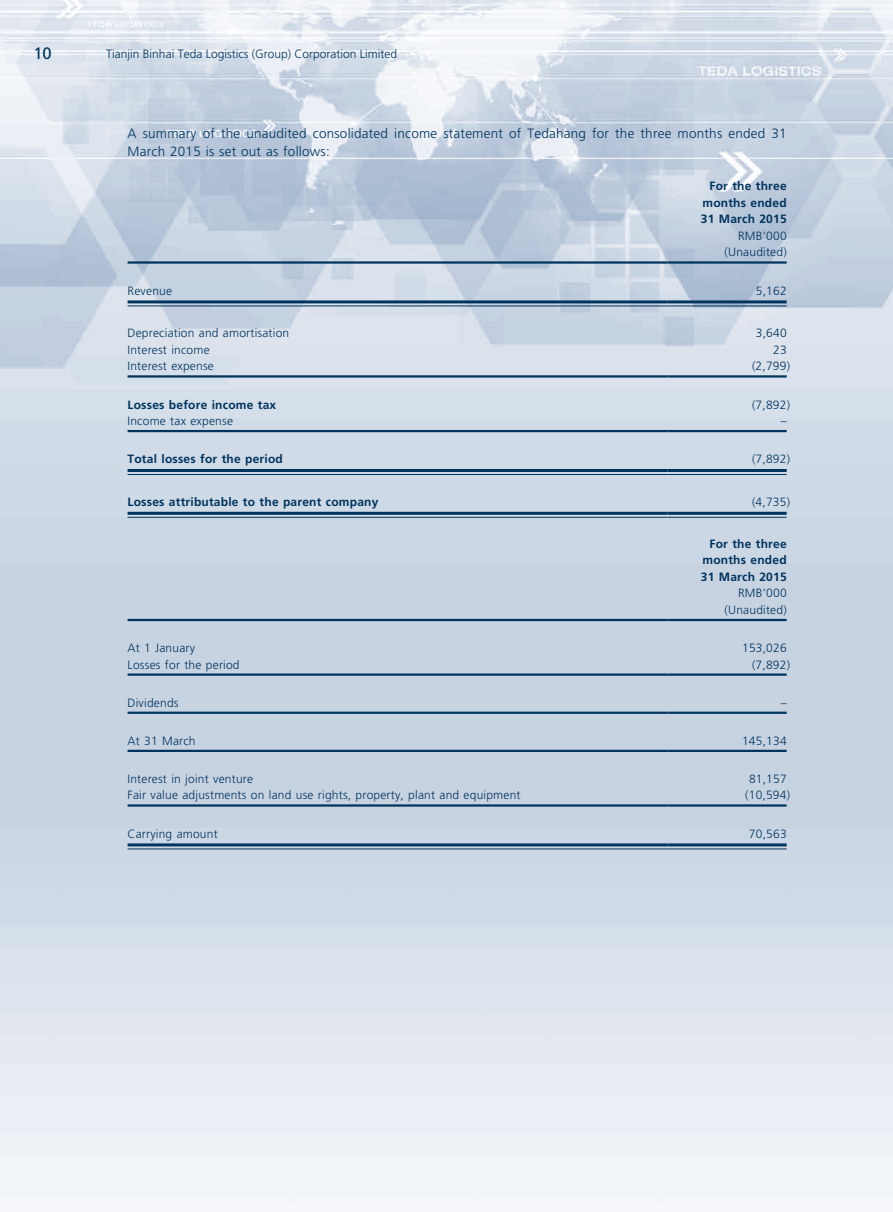
<style>
.page{position:relative;width:893px;height:1212px;background:#fff}
.page>*{position:absolute;margin:0;border:0;box-sizing:border-box;transform-origin:0 0}
.t1{font:16.5px "Frutiger LT Std";color:#00345e}
.t2{font:300 13.5px/18px "Frutiger LT Std";letter-spacing:.015em;color:#00345e}
.t3{font:300 12px/16.5px "Frutiger LT Std";letter-spacing:.015em;color:#00345e;text-align:right}
.t4{font:700 12px/16.5px "Frutiger LT Std";letter-spacing:.015em;color:#00345e;text-align:justify}
</style>
<div class="page">
<img style="left:0;top:0;width:893px;height:1202px">
<hr style="left:128px;top:261px;width:540px;height:3px;background:#00345e">
<hr style="left:668px;top:261px;width:119px;height:3px;background:#00345e">
<hr style="left:128px;top:300px;width:540px;height:3px;background:#00345e">
<hr style="left:128px;top:305px;width:540px;height:1px;background:#00345e">
<hr style="left:668px;top:300px;width:119px;height:3px;background:#00345e">
<hr style="left:668px;top:305px;width:119px;height:1px;background:#00345e">
<hr style="left:128px;top:375px;width:540px;height:3px;background:#00345e">
<hr style="left:668px;top:375px;width:119px;height:3px;background:#00345e">
<hr style="left:128px;top:430px;width:540px;height:2px;background:#00345e">
<hr style="left:668px;top:430px;width:119px;height:2px;background:#00345e">
<hr style="left:128px;top:469px;width:540px;height:3px;background:#00345e">
<hr style="left:128px;top:474px;width:540px;height:1px;background:#00345e">
<hr style="left:668px;top:469px;width:119px;height:3px;background:#00345e">
<hr style="left:668px;top:474px;width:119px;height:1px;background:#00345e">
<hr style="left:128px;top:512px;width:540px;height:3px;background:#00345e">
<hr style="left:128px;top:517px;width:540px;height:1px;background:#00345e">
<hr style="left:668px;top:512px;width:119px;height:3px;background:#00345e">
<hr style="left:668px;top:517px;width:119px;height:1px;background:#00345e">
<hr style="left:128px;top:619px;width:540px;height:2px;background:#00345e">
<hr style="left:668px;top:619px;width:119px;height:2px;background:#00345e">
<hr style="left:128px;top:673px;width:540px;height:3px;background:#00345e">
<hr style="left:668px;top:673px;width:119px;height:3px;background:#00345e">
<hr style="left:128px;top:712px;width:540px;height:2px;background:#00345e">
<hr style="left:668px;top:712px;width:119px;height:2px;background:#00345e">
<hr style="left:128px;top:750px;width:540px;height:2px;background:#00345e">
<hr style="left:668px;top:750px;width:119px;height:2px;background:#00345e">
<hr style="left:128px;top:804px;width:540px;height:3px;background:#00345e">
<hr style="left:668px;top:804px;width:119px;height:3px;background:#00345e">
<hr style="left:128px;top:843px;width:540px;height:3px;background:#00345e">
<hr style="left:128px;top:848px;width:540px;height:1px;background:#00345e">
<hr style="left:668px;top:843px;width:119px;height:3px;background:#00345e">
<hr style="left:668px;top:848px;width:119px;height:1px;background:#00345e">
<h1 class="t1" style="left:33px;top:43px;width:20px">10</h1>
<p class="t3" style="left:106px;top:46px;width:292px">Tianjin Binhai Teda Logistics (Group) Corporation Limited</p>
<p class="t2" style="left:128px;top:124px;width:661px">A summary of the unaudited consolidated income statement of Tedahang for the three months ended 31<br>March 2015 is set out as follows:</p>
<p class="t4" style="left:701px;top:178px;width:87px;text-indent:9px">For the three months ended 31 March 2015</p>
<p class="t3" style="left:725px;top:228px;width:64px">RMB’000 (Unaudited)</p>
<p class="t3" style="left:128px;top:282px;width:46px">Revenue</p>
<p class="t3" style="left:756px;top:282px;width:32px">5,162</p>
<p class="t3" style="left:128px;top:325px;width:163px">Depreciation and amortisation</p>
<p class="t3" style="left:756px;top:325px;width:32px">3,640</p>
<p class="t3" style="left:128px;top:342px;width:84px">Interest income</p>
<p class="t3" style="left:773px;top:342px;width:15px">23</p>
<p class="t3" style="left:128px;top:358px;width:88px">Interest expense</p>
<p class="t3" style="left:752px;top:358px;width:39px">(2,799)</p>
<p class="t4" style="left:128px;top:396px;width:150px">Losses before income tax</p>
<p class="t3" style="left:752px;top:396px;width:39px">(7,892)</p>
<p class="t3" style="left:128px;top:413px;width:107px">Income tax expense</p>
<p class="t3" style="left:781px;top:413px;width:7px">–</p>
<p class="t4" style="left:128px;top:451px;width:157px">Total losses for the period</p>
<p class="t3" style="left:752px;top:451px;width:39px">(7,892)</p>
<p class="t4" style="left:128px;top:494px;width:252px">Losses attributable to the parent company</p>
<p class="t3" style="left:752px;top:494px;width:39px">(4,735)</p>
<p class="t4" style="left:701px;top:536px;width:87px;text-indent:9px">For the three months ended 31 March 2015</p>
<p class="t3" style="left:725px;top:585px;width:64px">RMB’000 (Unaudited)</p>
<p class="t3" style="left:128px;top:640px;width:69px">At 1 January</p>
<p class="t3" style="left:742px;top:640px;width:46px">153,026</p>
<p class="t3" style="left:128px;top:656px;width:114px">Losses for the period</p>
<p class="t3" style="left:752px;top:656px;width:39px">(7,892)</p>
<p class="t3" style="left:128px;top:694px;width:52px">Dividends</p>
<p class="t3" style="left:781px;top:694px;width:7px">–</p>
<p class="t3" style="left:128px;top:733px;width:70px">At 31 March</p>
<p class="t3" style="left:742px;top:733px;width:46px">145,134</p>
<p class="t3" style="left:128px;top:771px;width:127px">Interest in joint venture</p>
<p class="t3" style="left:749px;top:771px;width:39px">81,157</p>
<p class="t3" style="left:128px;top:787px;width:394px">Fair value adjustments on land use rights, property, plant and equipment</p>
<p class="t3" style="left:745px;top:787px;width:46px">(10,594)</p>
<p class="t3" style="left:128px;top:825px;width:92px">Carrying amount</p>
<p class="t3" style="left:749px;top:825px;width:39px">70,563</p>
</div>
